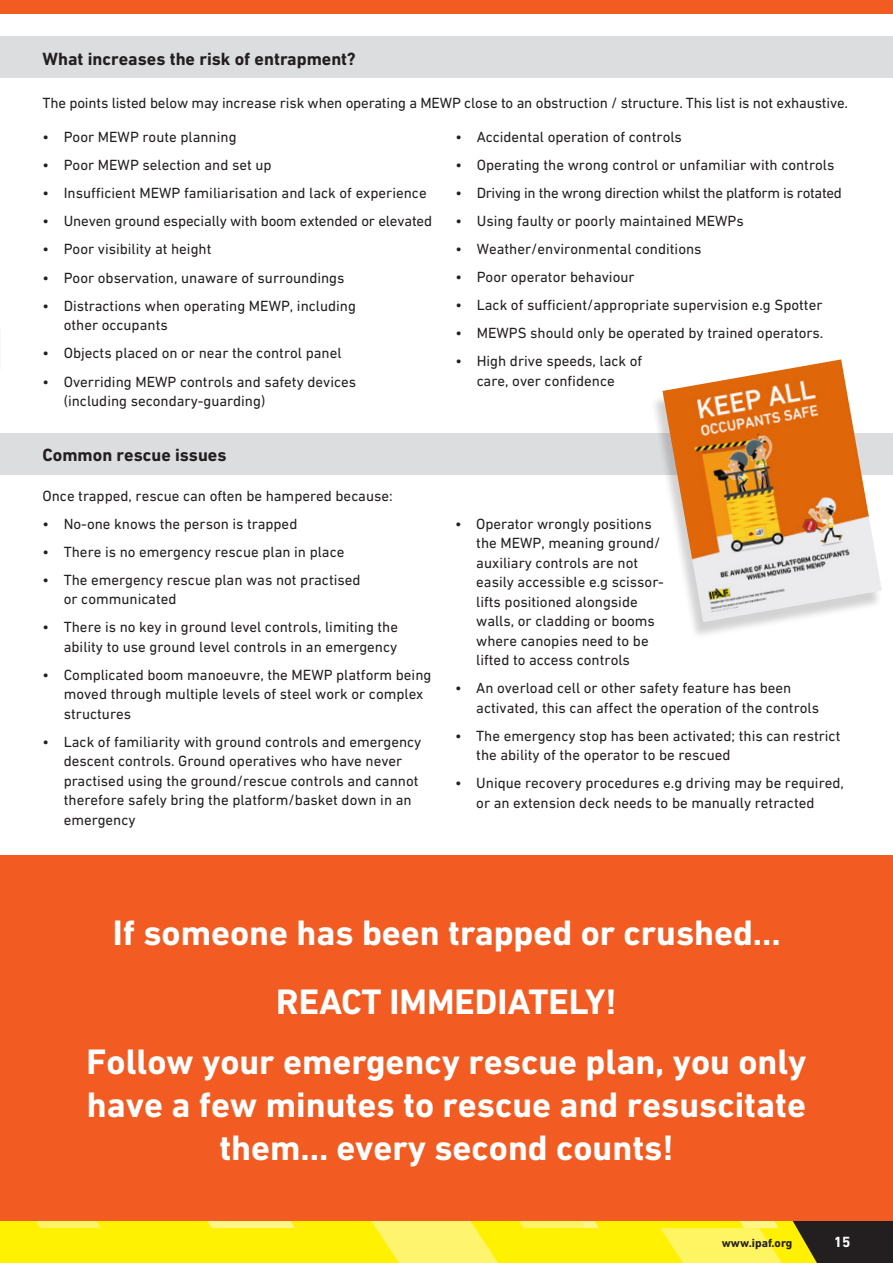
<style>
.page{position:relative;width:893px;height:1263px;background:#fff}
.page>*{position:absolute;margin:0;border:0;box-sizing:border-box;transform-origin:0 0}
.Body{font:700 36px/43.2px "DIN Next CYR";color:#fff;text-align:center}
.Sub_Titles{font:700 18px "DIN Next CYR";color:#231f20}
.Body-2{font:15px/19.5px "DIN Next CYR";color:#231f20}
.Body-3{font:15px "DIN Next CYR";letter-spacing:-.02em;color:#231f20}
.t1{font:700 15px "DIN Next CYR";color:#fff}
.t2{font:700 12px "DIN Next CYR";color:#231f20}
</style>
<div class="page">
<div style="left:0;top:1220px;width:893px;height:43px;background:#fff101"></div>
<svg style="left:35px;top:1220px;width:66px;height:8px"></svg>
<svg style="left:207px;top:1220px;width:88px;height:8px"></svg>
<svg style="left:371px;top:1220px;width:228px;height:43px"></svg>
<svg style="left:660px;top:1220px;width:233px;height:43px"></svg>
<div style="left:0;top:0;width:893px;height:14px;background:#f25b21"></div>
<div style="left:0;top:37px;width:893px;height:41px;background:#dcdddf"></div>
<div style="left:0;top:434px;width:893px;height:41px;background:#dcdddf"></div>
<div style="left:0;top:855px;width:893px;height:365px;background:#f25b21"></div>
<div style="left:650px;top:364px;width:232px;height:275px;background:#231f20;opacity:.2"></div>
<img style="left:662px;top:359px;width:220px;height:263px">
<p class="Sub_Titles" style="left:43px;top:48px;width:315px">What increases the risk of entrapment?</p>
<p class="Body-2" style="left:43px;top:93px;width:807px">The points listed below may increase risk when operating a MEWP close to an obstruction / structure. This list is not exhaustive.</p>
<p class="Body-2" style="left:43px;top:127px;width:196px">• Poor MEWP route planning</p>
<p class="Body-2" style="left:43px;top:155px;width:231px">• Poor MEWP selection and set up</p>
<p class="Body-2" style="left:43px;top:183px;width:386px">• Insufficient MEWP familiarisation and lack of experience</p>
<p class="Body-2" style="left:43px;top:211px;width:391px">• Uneven ground especially with boom extended or elevated</p>
<p class="Body-2" style="left:43px;top:239px;width:170px">• Poor visibility at height</p>
<p class="Body-2" style="left:43px;top:268px;width:304px">• Poor observation, unaware of surroundings</p>
<p class="Body-2" style="left:64px;top:296px;width:294px;text-indent:-21px">• Distractions when operating MEWP, including other occupants</p>
<p class="Body-2" style="left:43px;top:343px;width:300px">• Objects placed on or near the control panel</p>
<p class="Body-2" style="left:64px;top:371px;width:294px;text-indent:-21px">• Overriding MEWP controls and safety devices (including secondary-guarding)</p>
<p class="Body-2" style="left:455px;top:127px;width:228px">• Accidental operation of controls</p>
<p class="Body-2" style="left:455px;top:155px;width:380px">• Operating the wrong control or unfamiliar with controls</p>
<p class="Body-3" style="left:455px;top:184px;width:388px">• Driving in the wrong direction whilst the platform is rotated</p>
<p class="Body-2" style="left:455px;top:211px;width:290px">• Using faulty or poorly maintained MEWPs</p>
<p class="Body-2" style="left:455px;top:239px;width:248px">• Weather/environmental conditions</p>
<p class="Body-2" style="left:455px;top:267px;width:181px">• Poor operator behaviour</p>
<p class="Body-2" style="left:455px;top:295px;width:368px">• Lack of sufficient/appropriate supervision e.g Spotter</p>
<p class="Body-2" style="left:455px;top:323px;width:369px">• MEWPS should only be operated by trained operators.</p>
<p class="Body-2" style="left:455px;top:351px;width:188px;text-align:center">• High drive speeds, lack of care, over confidence</p>
<p class="Sub_Titles" style="left:43px;top:444px;width:185px">Common rescue issues</p>
<p class="Body-2" style="left:43px;top:486px;width:352px">Once trapped, rescue can often be hampered because:</p>
<p class="Body-2" style="left:43px;top:514px;width:256px">• No-one knows the person is trapped</p>
<p class="Body-2" style="left:43px;top:542px;width:303px">• There is no emergency rescue plan in place</p>
<p class="Body-2" style="left:64px;top:570px;width:298px;text-indent:-21px">• The emergency rescue plan was not practised or communicated</p>
<p class="Body-2" style="left:43px;top:617px;width:357px;text-align:right">• There is no key in ground level controls, limiting the ability to use ground level controls in an emergency</p>
<p class="Body-2" style="left:64px;top:665px;width:369px;text-indent:-21px">• Complicated boom manoeuvre, the MEWP platform being moved through multiple levels of steel work or complex structures</p>
<p class="Body-2" style="left:64px;top:732px;width:359px;text-indent:-21px">• Lack of familiarity with ground controls and emergency descent controls. Ground operatives who have never practised using the ground/rescue controls and cannot therefore safely bring the platform/basket down in an emergency</p>
<p class="Body-2" style="left:476px;top:514px;width:189px;text-indent:-21px">• Operator wrongly positions the MEWP, meaning ground/ auxiliary controls are not easily accessible e.g scissor&shy;lifts positioned alongside walls, or cladding or booms where canopies need to be lifted to access controls</p>
<p class="Body-2" style="left:476px;top:678px;width:344px;text-indent:-21px">• An overload cell or other safety feature has been activated, this can affect the operation of the controls</p>
<p class="Body-2" style="left:476px;top:726px;width:366px;text-indent:-21px">• The emergency stop has been activated; this can restrict the ability of the operator to be rescued</p>
<p class="Body-2" style="left:455px;top:773px;width:390px;text-align:center">• Unique recovery procedures e.g driving may be required, or an extension deck needs to be manually retracted</p>
<p class="Body" style="left:113px;top:911px;width:670px">If someone has been trapped or crushed...</p>
<p class="Body" style="left:276px;top:979px;width:342px">REACT IMMEDIATELY!</p>
<p class="Body" style="left:87px;top:1040px;width:721px">Follow your emergency rescue plan, you only have a few minutes to rescue and resuscitate them… every second counts!</p>
<p class="t2" style="left:722px;top:1235px;width:72px">www.ipaf.org</p>
<p class="t1" style="left:834px;top:1233px;width:18px">15</p>
</div>
